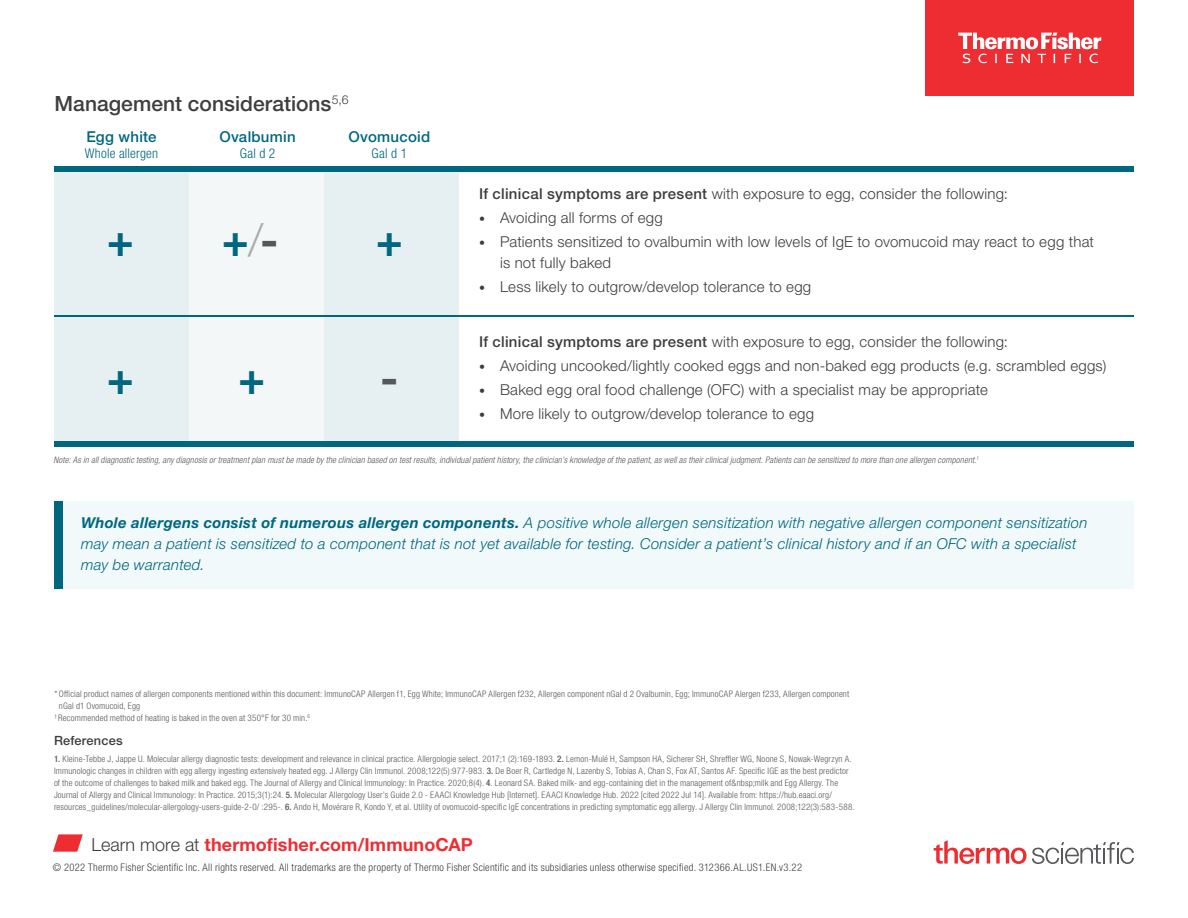
<style>
.page{position:relative;width:1188px;height:918px;background:#fff}
.page>*{position:absolute;margin:0;border:0;box-sizing:border-box;transform-origin:0 0}
.Secondary_Header{font:700 45.15px "Helvetica Neue LTW1 G";color:#00677f}
.Secondary_Header-2{font:700 45.15px "Helvetica Neue LTW1 G";color:#54585a}
.SH5{font:500 21px "Helvetica Neue LTW1 G";color:#3e3e3f}
.CTA{font:700 18px "Helvetica Neue LTW1 G";letter-spacing:.005em;color:#ee2d33}
.Bullet_1{font:300 15px/21px "Helvetica Neue LTW1 G";letter-spacing:.015em;color:#3e3e3f}
.Body__Copy__No_Basel{font:italic 300 15px/21px "Helvetica Neue LTW1 G";letter-spacing:.015em;color:#00677f}
.Body__Copy__No_Basel-2{font:500 15px "Helvetica Neue LTW1 G";letter-spacing:.02em;color:#00677f}
.Body__Copy__No_Basel-3{font:300 condensed 13.5px "Helvetica Neue LTW1 G";letter-spacing:.015em;color:#00677f}
.References_Heading{font:500 12.75px "Helvetica Neue LTW1 G";letter-spacing:.015em;color:#3e3e3f}
.Copyright___Tactic{font:300 condensed 10.5px "Helvetica Neue LTW1 G";letter-spacing:.025em;color:#3e3e3f}
.References_Numbered{font:300 condensed 9px/12px "Helvetica Neue LTW1 G";letter-spacing:.015em;color:#57585a}
.References_Numbered-2{font:italic 300 condensed 9px "Helvetica Neue LTW1 G";letter-spacing:.015em;color:#57585a}
.s1{font-weight:300;color:#aaacac}
.s2{color:#54585a}
.s3{font-weight:500}
.s4{font-size:12px}
.s5{font-weight:700}
.s6{font-weight:300;color:#3e3e3f}
</style>
<div class="page">
<div style="left:54px;top:170px;width:135px;height:276px;background:#e6f0f2"></div>
<div style="left:324px;top:170px;width:135px;height:276px;background:#e6f0f2"></div>
<div style="left:190px;top:168px;width:134px;height:278px;background:#f3f7f8"></div>
<hr style="left:54px;top:315px;width:1080px;height:2px;background:#00677f">
<div style="left:926px;top:0;width:208px;height:96px;background:#ee2d33"></div>
<svg style="left:958px;top:33px;width:143px;height:30px"></svg>
<div style="left:54px;top:166px;width:1080px;height:5px;background:#00677f"></div>
<svg style="left:934px;top:840px;width:200px;height:24px"></svg>
<svg style="left:53px;top:834px;width:30px;height:18px"></svg>
<div style="left:54px;top:441px;width:1080px;height:5px;background:#00677f"></div>
<div style="left:54px;top:501px;width:9px;height:87px;background:#00677f"></div>
<div style="left:63px;top:501px;width:1071px;height:87px;background:#f2f9fa"></div>
<p class="SH5" style="left:54px;top:91px;width:296px">Management considerations<sup>5,6</sup></p>
<p class="Body__Copy__No_Basel-2" style="left:86px;top:127px;width:72px">Egg white</p>
<p class="Body__Copy__No_Basel-3" style="left:85px;top:145px;width:75px">Whole allergen</p>
<p class="Body__Copy__No_Basel-2" style="left:219px;top:127px;width:78px">Ovalbumin</p>
<p class="Body__Copy__No_Basel-3" style="left:240px;top:145px;width:37px">Gal d 2</p>
<p class="Body__Copy__No_Basel-2" style="left:349px;top:127px;width:83px">Ovomucoid</p>
<p class="Body__Copy__No_Basel-3" style="left:372px;top:145px;width:37px">Gal d 1</p>
<p class="Secondary_Header" style="left:222px;top:212px;width:58px">+<span class="s1">/</span><span class="s2">-</span></p>
<p class="Secondary_Header" style="left:107px;top:212px;width:29px">+</p>
<p class="Secondary_Header" style="left:376px;top:212px;width:29px">+</p>
<p class="Secondary_Header" style="left:107px;top:350px;width:29px">+</p>
<p class="Secondary_Header" style="left:238px;top:350px;width:29px">+</p>
<p class="Secondary_Header-2" style="left:380px;top:350px;width:20px">-</p>
<p class="Bullet_1" style="left:479px;top:183px;width:531px"><span class="s3">If clinical symptoms are present</span> with exposure to egg, consider the following:</p>
<p class="Bullet_1" style="left:479px;top:207px;width:185px"><span class="s4">•</span> Avoiding all forms of egg</p>
<p class="Bullet_1" style="left:500px;top:231px;width:595px;text-indent:-21px"><span class="s4">•</span> Patients sensitized to ovalbumin with low levels of IgE to ovomucoid may react to egg that is not fully baked</p>
<p class="Bullet_1" style="left:479px;top:276px;width:334px"><span class="s4">•</span> Less likely to outgrow/develop tolerance to egg</p>
<p class="Bullet_1" style="left:479px;top:331px;width:531px"><span class="s3">If clinical symptoms are present</span> with exposure to egg, consider the following:</p>
<p class="Bullet_1" style="left:479px;top:355px;width:629px"><span class="s4">•</span> Avoiding uncooked/lightly cooked eggs and non-baked egg products (e.g. scrambled eggs)</p>
<p class="Bullet_1" style="left:479px;top:379px;width:510px"><span class="s4">•</span> Baked egg oral food challenge (OFC) with a specialist may be appropriate</p>
<p class="Bullet_1" style="left:479px;top:403px;width:337px"><span class="s4">•</span> More likely to outgrow/develop tolerance to egg</p>
<p class="References_Numbered-2" style="left:53px;top:455px;width:927px">Note: As in all diagnostic testing, any diagnosis or treatment plan must be made by the clinician based on test results, individual patient history, the clinician’s knowledge of the patient, as well as their clinical judgment. Patients can be sensitized to more than one allergen component.<sup>1</sup></p>
<p class="Body__Copy__No_Basel" style="left:81px;top:512px;width:1008px"><span class="s5">Whole allergens consist of numerous allergen components.</span> A positive whole allergen sensitization with negative allergen component sensitization may mean a patient is sensitized to a component that is not yet available for testing. Consider a patient’s clinical history and if an OFC with a specialist may be warranted.</p>
<p class="References_Numbered" style="left:54px;top:688px;width:796px">* Official product names of allergen components mentioned within this document: ImmunoCAP Allergen f1, Egg White; ImmunoCAP Allergen f232, Allergen component nGal d 2 Ovalbumin, Egg; ImmunoCAP Alergen f233, Allergen component</p>
<p class="References_Numbered" style="left:59px;top:700px;width:83px">nGal d1 Ovomucoid, Egg</p>
<p class="References_Numbered" style="left:54px;top:712px;width:257px"><sup>†</sup> Recommended method of heating is baked in the oven at 350°F for 30 min.<sup>6</sup></p>
<p class="References_Heading" style="left:54px;top:732px;width:70px">References</p>
<p class="References_Numbered" style="left:54px;top:753px;width:802px"><span class="s3">1.</span> Kleine-Tebbe J, Jappe U. Molecular allergy diagnostic tests: development and relevance in clinical practice. Allergologie select. 2017;1 (2):169-1893. <span class="s3">2.</span> Lemon-Mulé H, Sampson HA, Sicherer SH, Shreffler WG, Noone S, Nowak-Wegrzyn A.<br>Immunologic changes in children with egg allergy ingesting extensively heated egg. J Allergy Clin Immunol. 2008;122(5):977-983. <span class="s3">3.</span> De Boer R, Cartledge N, Lazenby S, Tobias A, Chan S, Fox AT, Santos AF. Specific IGE as the best predictor of the outcome of challenges to baked milk and baked egg. The Journal of Allergy and Clinical Immunology: In Practice. 2020;8(4). <span class="s3">4</span>. Leonard SA. Baked milk- and egg-containing diet in the management of&amp;nbsp;milk and Egg Allergy. The Journal of Allergy and Clinical Immunology: In Practice. 2015;3(1):24. <span class="s3">5.</span> Molecular Allergology User’s Guide 2.0 - EAACI Knowledge Hub [Internet]. EAACI Knowledge Hub. 2022 [cited 2022 Jul 14]. Available from: https://hub.eaaci.org/ resources_guidelines/molecular-allergology-users-guide-2-0/ :295-. <span class="s3">6.</span> Ando H, Movérare R, Kondo Y, et al. Utility of ovomucoid-specific IgE concentrations in predicting symptomatic egg allergy. J Allergy Clin Immunol. 2008;122(3):583-588.</p>
<p class="CTA" style="left:92px;top:833px;width:383px"><span class="s6">Learn more at</span> thermofisher.com/ImmunoCAP</p>
<p class="Copyright___Tactic" style="left:53px;top:862px;width:751px">© 2022 Thermo Fisher Scientific Inc. All rights reserved. All trademarks are the property of Thermo Fisher Scientific and its subsidiaries unless otherwise specified. 312366.AL.US1.EN.v3.22</p>
</div>
